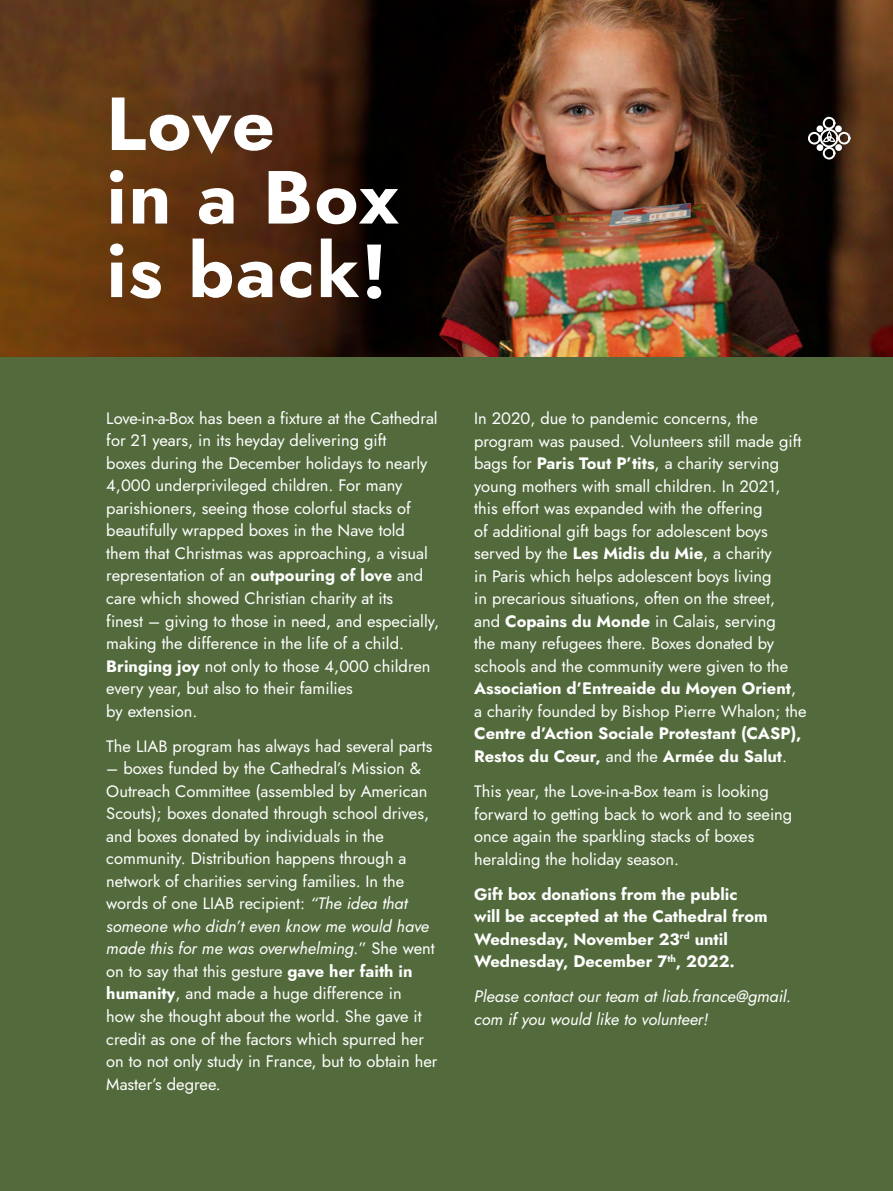
<style>
.page{position:relative;width:893px;height:1191px;background:#fff}
.page>*{position:absolute;margin:0;border:0;box-sizing:border-box;transform-origin:0 0}
.t1{font:700 75px/73.5px "Jost";letter-spacing:.02em;color:#fff}
.t2{font:16.5px/22.5px "Jost";color:#fff}
.t3{font:700 16.5px/22.4px "Jost";color:#fff}
.t4{font:italic 16.5px/22.5px "Jost";color:#fff}
.s1{font-weight:700}
.s2{font-style:italic}
.s3{font-weight:400}
</style>
<div class="page">
<img style="left:0;top:0;width:893px;height:357px">
<div style="left:0;top:357px;width:893px;height:834px;background:#536b3c"></div>
<svg style="left:808px;top:117px;width:42px;height:43px"></svg>
<h1 class="t1" style="left:106px;top:88px;width:294px">Love<br>in a Box is back!</h1>
<p class="t2" style="left:106px;top:407px;width:334px">Love-in-a-Box has been a fixture at the Cathedral for 21 years, in its heyday delivering gift<br>boxes during the December holidays to nearly 4,000 underprivileged children. For many parishioners, seeing those colorful stacks of beautifully wrapped boxes in the Nave told them that Christmas was approaching, a visual representation of an <span class="s1">outpouring of love</span> and care which showed Christian charity at its<br>finest – giving to those in need, and especially, making the difference in the life of a child.<br><span class="s1">Bringing joy</span> not only to those 4,000 children every year, but also to their families<br>by extension.</p>
<p class="t2" style="left:106px;top:735px;width:328px">The LIAB program has always had several parts</p>
<p class="t2" style="left:106px;top:757px;width:333px">– boxes funded by the Cathedral’s Mission &amp; Outreach Committee (assembled by American Scouts); boxes donated through school drives, and boxes donated by individuals in the community. Distribution happens through a network of charities serving families. In the words of one LIAB recipient: <span class="s2">“The idea that someone who didn’t even know me would have made this for me was overwhelming.</span>” She went on to say that this gesture <span class="s1">gave her faith in humanity</span>, and made a huge difference in<br>how she thought about the world. She gave it credit as one of the factors which spurred her on to not only study in France, but to obtain her Master’s degree.</p>
<p class="t2" style="left:474px;top:407px;width:334px">In 2020, due to pandemic concerns, the program was paused. Volunteers still made gift bags for <span class="s1">Paris Tout P’tits</span>, a charity serving young mothers with small children. In 2021, this effort was expanded with the offering<br>of additional gift bags for adolescent boys served by the <span class="s1">Les Midis du Mie</span>, a charity<br>in Paris which helps adolescent boys living<br>in precarious situations, often on the street,<br>and <span class="s1">Copains du Monde</span> in Calais, serving<br>the many refugees there. Boxes donated by schools and the community were given to the <span class="s1">Association d’Entreaide du Moyen Orient</span>, a charity founded by Bishop Pierre Whalon; the</p>
<p class="t3" style="left:474px;top:722px;width:329px">Centre d’Action Sociale Protestant (CASP),<br>Restos du Cœur, <span class="s3">and the</span> Armée du Salut<span class="s3">.</span></p>
<p class="t2" style="left:474px;top:780px;width:320px">This year, the Love-in-a-Box team is looking forward to getting back to work and to seeing once again the sparkling stacks of boxes heralding the holiday season.</p>
<p class="t3" style="left:474px;top:883px;width:295px">Gift box donations from the public<br>will be accepted at the Cathedral from Wednesday, November 23<sup>rd</sup> until Wednesday, December 7<sup>th</sup>, 2022.</p>
<p class="t4" style="left:474px;top:985px;width:319px">Please contact our team at liab.france@gmail. com if you would like to volunteer!</p>
</div>
